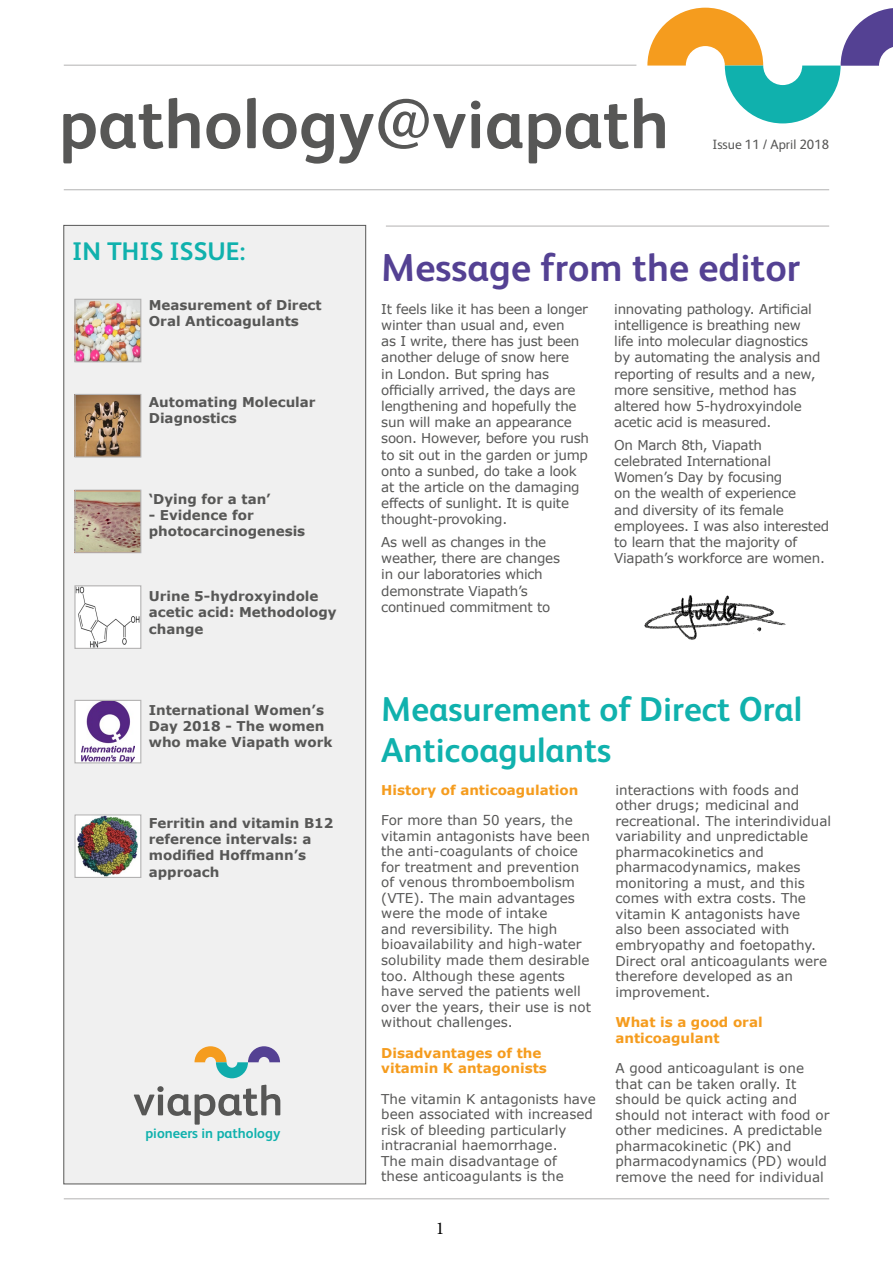
<style>
.page{position:relative;width:893px;height:1263px;background:#fff}
.page>*{position:absolute;margin:0;border:0;box-sizing:border-box;transform-origin:0 0}
.t1{font:700 70.5px "FS Albert";color:#575756}
.t2{font:700 39px "FS Albert";color:#544193}
.t3{font:700 34.5px/41.4px "FS Albert";color:#10b1ad}
.t4{font:700 25.5px "FS Albert";color:#10b1ad}
.t5{font:18px "Minion Pro";color:#000}
.t6{font:700 14.25px "FS Albert";color:#10b1ad}
.t7{font:13.5px/15.5px "Verdana";color:#575756}
.t8{font:13.5px/16.2px "Verdana";letter-spacing:-.02em;color:#575756}
.t9{font:700 13.5px/16.2px "Verdana";color:#575756}
.t10{font:700 13.5px/15.5px "Verdana";color:#f59c1e}
.t11{font:13.5px "FS Albert";color:#575756}
.s1{font-weight:400}
</style>
<div class="page">
<div style="left:63px;top:225px;width:303px;height:959px;background:#f0f0f0;border:1px solid #575756"></div>
<svg style="left:647px;top:8px;width:246px;height:115px"></svg>
<hr style="left:64px;top:189px;width:765px;height:1px;background:#b3b2b2">
<hr style="left:386px;top:226px;width:443px;height:1px;background:#b3b2b2">
<hr style="left:64px;top:1198px;width:765px;height:1px;background:#b3b2b2">
<hr style="left:64px;top:65px;width:572px;height:1px;background:#b3b2b2">
<svg style="left:194px;top:1046px;width:86px;height:32px"></svg>
<svg style="left:134px;top:1085px;width:146px;height:40px"></svg>
<img style="left:76px;top:301px;width:63px;height:59px">
<div style="left:74px;top:299px;width:67px;height:63px;border:1px solid #b3b2b2"></div>
<img style="left:76px;top:587px;width:63px;height:60px">
<div style="left:74px;top:585px;width:67px;height:64px;border:1px solid #b3b2b2"></div>
<img style="left:76px;top:396px;width:63px;height:59px">
<div style="left:74px;top:394px;width:67px;height:63px;border:1px solid #b3b2b2"></div>
<img style="left:76px;top:492px;width:63px;height:59px">
<div style="left:74px;top:490px;width:67px;height:63px;border:1px solid #b3b2b2"></div>
<img style="left:76px;top:816px;width:63px;height:60px">
<div style="left:74px;top:814px;width:67px;height:64px;border:1px solid #b3b2b2"></div>
<div style="left:75px;top:700px;width:66px;height:63px;background:#fff"></div>
<img style="left:81px;top:702px;width:54px;height:59px">
<div style="left:74px;top:700px;width:67px;height:63px;border:1px solid #b3b2b2"></div>
<img style="left:644px;top:595px;width:142px;height:45px">
<h1 class="t1" style="left:59px;top:83px;width:612px">pathology<span class="s1">@</span>viapath</h1>
<p class="t11" style="left:712px;top:137px;width:118px">Issue 11 / April 2018</p>
<h3 class="t4" style="left:72px;top:237px;width:175px">IN THIS ISSUE:</h3>
<p class="t9" style="left:149px;top:296px;width:174px">Measurement of Direct<br>Oral Anticoagulants</p>
<p class="t9" style="left:149px;top:393px;width:168px">Automating Molecular<br>Diagnostics</p>
<p class="t9" style="left:149px;top:491px;width:123px">‘Dying for a tan’</p>
<p class="t9" style="left:149px;top:507px;width:158px">- Evidence for photocarcinogenesis</p>
<p class="t9" style="left:149px;top:588px;width:189px">Urine 5-hydroxyindole acetic acid: Methodology change</p>
<p class="t9" style="left:149px;top:701px;width:185px">International Women’s<br>Day 2018 - The women who make Viapath work</p>
<p class="t9" style="left:149px;top:815px;width:186px">Ferritin and vitamin B12 reference intervals: a modified Hoffmann’s approach</p>
<p class="t6" style="left:145px;top:1123px;width:136px">pioneers in pathology</p>
<h2 class="t2" style="left:381px;top:245px;width:420px">Message from the editor</h2>
<p class="t8" style="left:381px;top:301px;width:209px">It feels like it has been a longer winter than usual and, even<br>as I write, there has just been another deluge of snow here<br>in London. But spring has officially arrived, the days are lengthening and hopefully the sun will make an appearance soon. However, before you rush to sit out in the garden or jump onto a sunbed, do take a look at the article on the damaging effects of sunlight. It is quite thought-provoking.</p>
<p class="t8" style="left:381px;top:534px;width:180px">As well as changes in the weather, there are changes in our laboratories which demonstrate Viapath’s continued commitment to</p>
<p class="t8" style="left:614px;top:301px;width:208px">innovating pathology. Artificial intelligence is breathing new life into molecular diagnostics by automating the analysis and reporting of results and a new, more sensitive, method has altered how 5-hydroxyindole acetic acid is measured.</p>
<p class="t8" style="left:614px;top:437px;width:216px">On March 8th, Viapath celebrated International<br>Women’s Day by focusing<br>on the wealth of experience<br>and diversity of its female employees. I was also interested to learn that the majority of<br>Viapath’s workforce are women.</p>
<h3 class="t3" style="left:381px;top:688px;width:423px">Measurement of Direct Oral<br>Anticoagulants</h3>
<p class="t10" style="left:381px;top:782px;width:199px">History of anticoagulation</p>
<p class="t7" style="left:381px;top:812px;width:211px">For more than 50 years, the vitamin antagonists have been the anti-coagulants of choice for treatment and prevention of venous thromboembolism (VTE). The main advantages were the mode of intake<br>and reversibility. The high bioavailability and high-water solubility made them desirable too. Although these agents have served the patients well over the years, their use is not without challenges.</p>
<p class="t10" style="left:381px;top:1045px;width:167px">Disadvantages of the vitamin K antagonists</p>
<p class="t7" style="left:381px;top:1091px;width:216px">The vitamin K antagonists have been associated with increased risk of bleeding particularly intracranial haemorrhage.<br>The main disadvantage of these anticoagulants is the</p>
<p class="t7" style="left:615px;top:782px;width:217px">interactions with foods and other drugs; medicinal and recreational. The interindividual variability and unpredictable pharmacokinetics and pharmacodynamics, makes monitoring a must, and this comes with extra costs. The vitamin K antagonists have<br>also been associated with embryopathy and foetopathy.<br>Direct oral anticoagulants were therefore developed as an improvement.</p>
<p class="t10" style="left:615px;top:1014px;width:149px">What is a good oral anticoagulant</p>
<p class="t7" style="left:615px;top:1060px;width:215px">A good anticoagulant is one that can be taken orally. It should be quick acting and should not interact with food or other medicines. A predictable pharmacokinetic (PK) and pharmacodynamics (PD) would remove the need for individual</p>
<h3 class="t5" style="left:436px;top:1216px;width:10px">1</h3>
</div>
